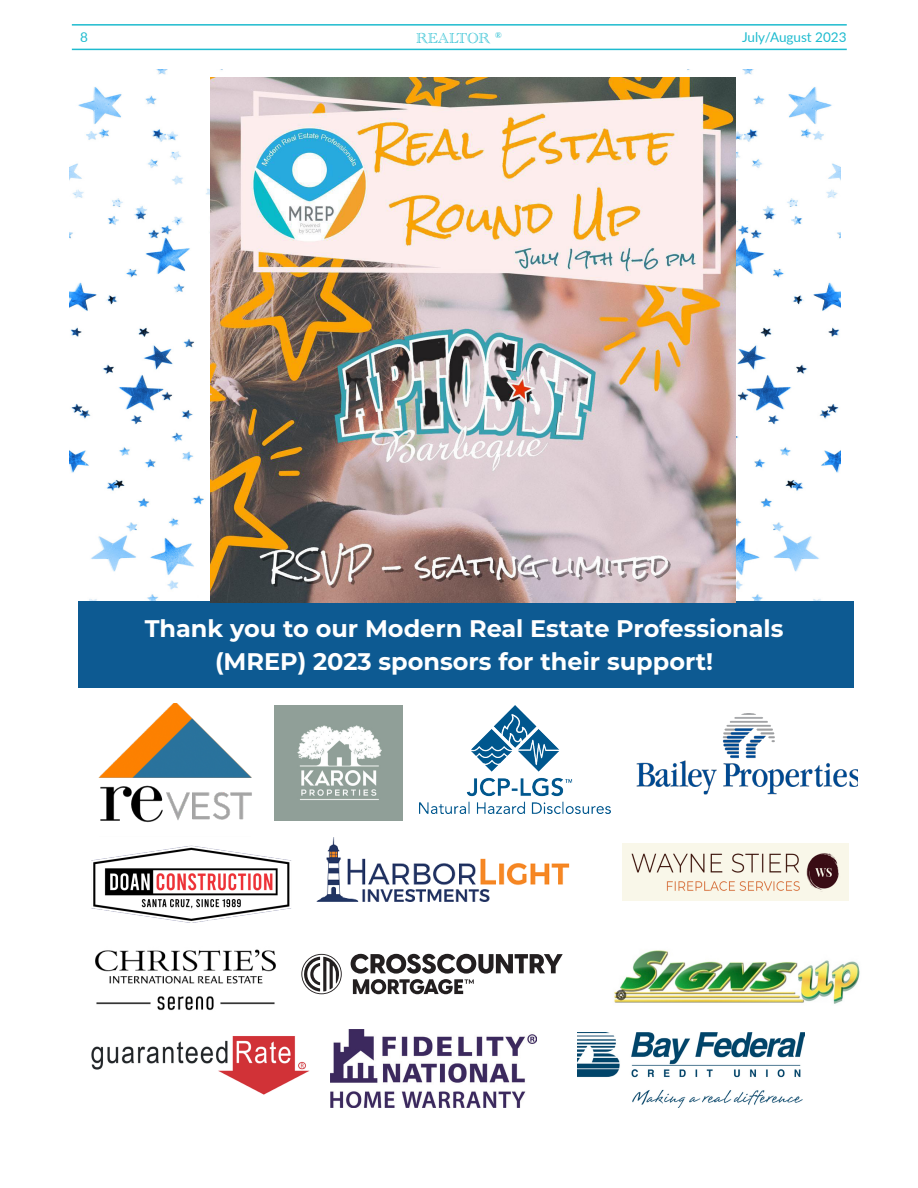
<style>
.page{position:relative;width:918px;height:1188px;background:#fff}
.page>*{position:absolute;margin:0;border:0;box-sizing:border-box;transform-origin:0 0}
.t1{font:700 24px/33px "Montserrat";color:#fff;text-align:center}
.t2{font:15px "Academy Engraved Let Plain";color:#1ebbcf}
.t3{font:13.5px "Lato";color:#1ebbcf}
</style>
<div class="page">
<hr style="left:72px;top:24px;width:775px;height:2px;background:#1ebbcf">
<hr style="left:72px;top:49px;width:775px;height:1px;background:#1ebbcf">
<img style="left:735px;top:70px;width:105px;height:521px">
<img style="left:70px;top:70px;width:140px;height:520px">
<div style="left:78px;top:601px;width:776px;height:87px;background:#0d5a92"></div>
<img style="left:98px;top:704px;width:154px;height:119px">
<img style="left:274px;top:705px;width:128px;height:115px">
<svg style="left:351px;top:954px;width:212px;height:40px"></svg>
<svg style="left:301px;top:954px;width:41px;height:40px"></svg>
<img style="left:623px;top:843px;width:226px;height:57px">
<img style="left:419px;top:705px;width:192px;height:109px">
<img style="left:91px;top:845px;width:201px;height:78px">
<img style="left:636px;top:713px;width:222px;height:81px">
<img style="left:316px;top:837px;width:254px;height:65px">
<img style="left:96px;top:949px;width:179px;height:62px">
<img style="left:614px;top:950px;width:246px;height:54px">
<img style="left:91px;top:1036px;width:219px;height:59px">
<img style="left:330px;top:1030px;width:207px;height:77px">
<img style="left:577px;top:1033px;width:228px;height:75px">
<img style="left:210px;top:77px;width:525px;height:525px">
<p class="t2" style="left:416px;top:30px;width:87px">REALTOR <sup>®</sup></p>
<p class="t3" style="left:80px;top:28px;width:9px">8</p>
<p class="t3" style="left:742px;top:28px;width:106px">July/August 2023</p>
<p class="t1" style="left:145px;top:610px;width:640px">Thank you to our Modern Real Estate Professionals (MREP) 2023 sponsors for their support!</p>
</div>
